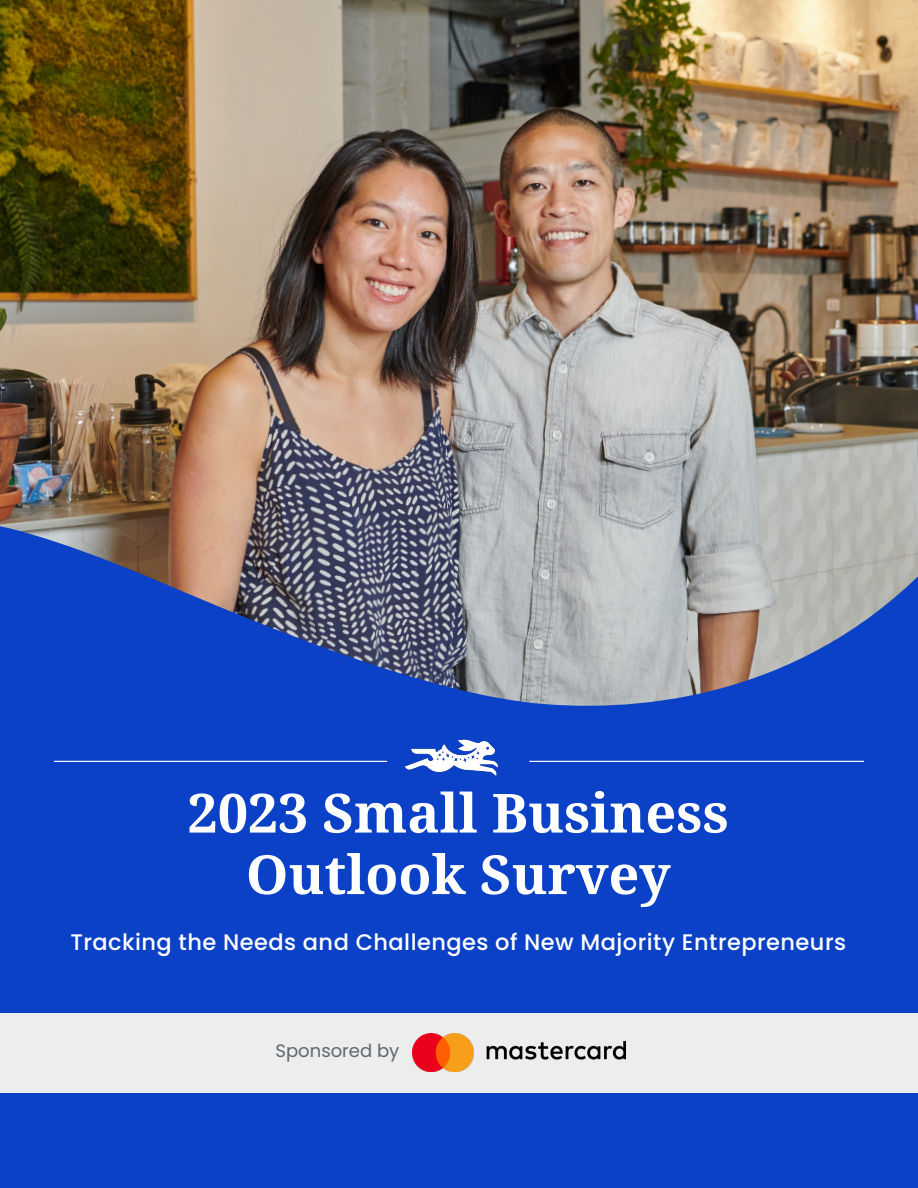
<style>
.page{position:relative;width:918px;height:1188px;background:#fff}
.page>*{position:absolute;margin:0;border:0;box-sizing:border-box;transform-origin:0 0}
.t1{font:700 54px/61.5px "Noto Serif";color:#fff;text-align:center}
.t2{font:500 22.5px "Poppins";letter-spacing:.02em;color:#fff}
.t3{font:18px "Poppins";color:#626472}
</style>
<div class="page">
<img style="left:0;top:0;width:918px;height:525px">
<svg style="left:0;top:525px;width:918px;height:489px;fill:#0a41c6"></svg>
<img style="left:377px;top:735px;width:161px;height:45px">
<hr style="left:54px;top:761px;width:333px;height:1px;background:#fff">
<hr style="left:529px;top:761px;width:335px;height:1px;background:#fff">
<div style="left:0;top:1014px;width:918px;height:174px;background:#eceded"></div>
<div style="left:0;top:1094px;width:918px;height:94px;background:#0a41c6"></div>
<img style="left:412px;top:1034px;width:214px;height:38px">
<h1 class="t1" style="left:188px;top:781px;width:543px">2023 Small Business<br>Outlook Survey</h1>
<p class="t2" style="left:70px;top:929px;width:777px">Tracking the Needs and Challenges of New Majority Entrepreneurs</p>
<p class="t3" style="left:276px;top:1040px;width:125px">Sponsored by</p>
</div>
